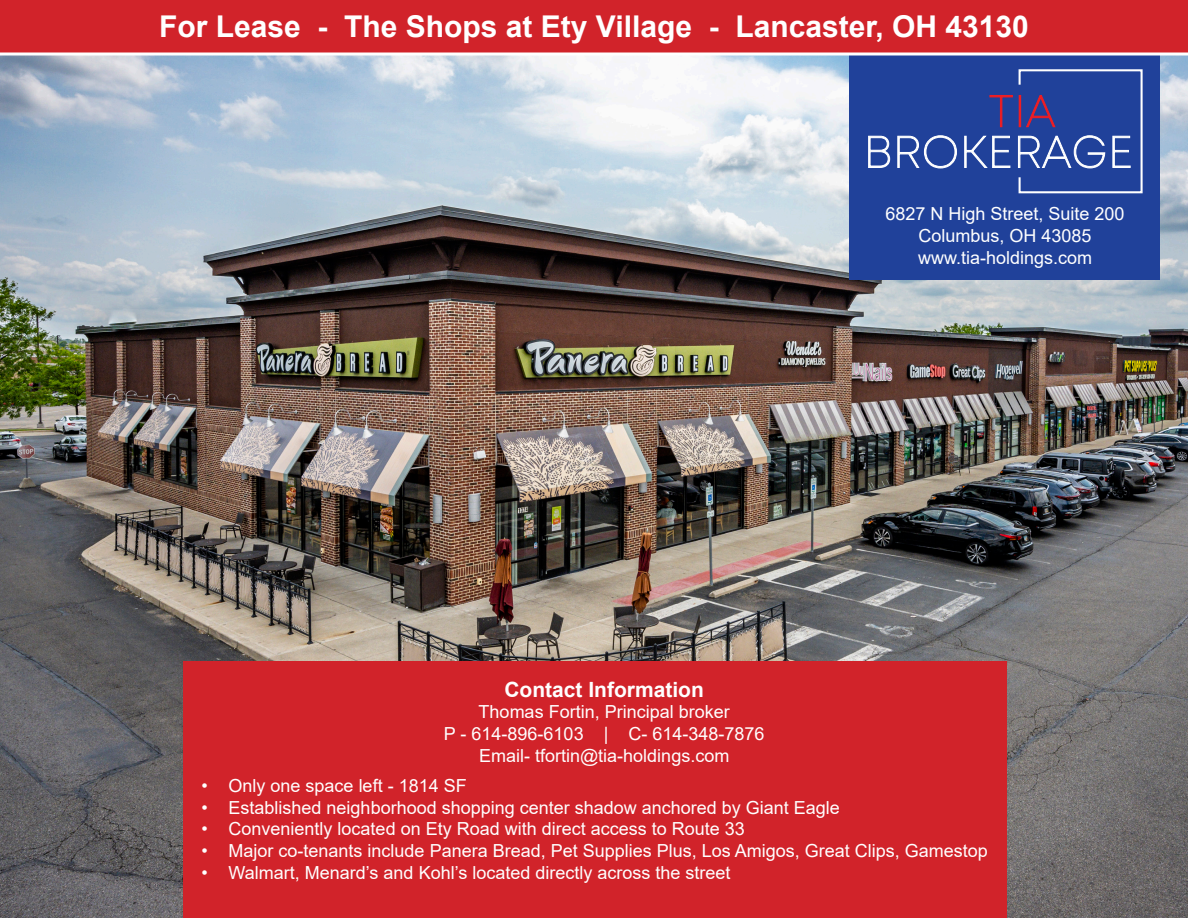
<style>
.page{position:relative;width:1188px;height:918px;background:#fff}
.page>*{position:absolute;margin:0;border:0;box-sizing:border-box;transform-origin:0 0}
.t1{font:700 30px "Arial";color:#fff}
.t2{font:700 21px "Arial";color:#fff}
.t3{font:18px "Arial";color:#fff}
</style>
<div class="page">
<img style="left:0;top:56px;width:1188px;height:862px">
<div style="left:849px;top:0;width:311px;height:280px;background:#20419a"></div>
<svg style="left:868px;top:135px;width:23px;height:33px"></svg>
<svg style="left:897px;top:135px;width:60px;height:34px"></svg>
<svg style="left:964px;top:69px;width:179px;height:125px"></svg>
<div style="left:183px;top:662px;width:824px;height:256px;background:#d1232a"></div>
<svg style="left:0;top:0;width:1188px;height:56px;background:#d22f36"></svg>
<p class="t1" style="left:159px;top:6px;width:871px">For Lease - The Shops at Ety Village - Lancaster, OH 43130</p>
<p class="t3" style="left:885px;top:202px;width:241px">6827 N High Street, Suite 200</p>
<p class="t3" style="left:919px;top:223px;width:175px">Columbus, OH 43085</p>
<p class="t3" style="left:918px;top:245px;width:176px">www.tia-holdings.com</p>
<p class="t2" style="left:504px;top:675px;width:201px">Contact Information</p>
<p class="t3" style="left:479px;top:700px;width:253px">Thomas Fortin, Principal broker</p>
<p class="t3" style="left:444px;top:721px;width:322px">P - 614-896-6103 | C- 614-348-7876</p>
<p class="t3" style="left:479px;top:743px;width:252px">Email- tfortin@tia-holdings.com</p>
<p class="t3" style="left:202px;top:773px;width:267px">• Only one space left - 1814 SF</p>
<p class="t3" style="left:202px;top:795px;width:640px">• Established neighborhood shopping center shadow anchored by Giant Eagle</p>
<p class="t3" style="left:202px;top:817px;width:545px">• Conveniently located on Ety Road with direct access to Route 33</p>
<p class="t3" style="left:202px;top:838px;width:788px">• Major co-tenants include Panera Bread, Pet Supplies Plus, Los Amigos, Great Clips, Gamestop</p>
<p class="t3" style="left:202px;top:860px;width:530px">• Walmart, Menard’s and Kohl’s located directly across the street</p>
</div>
